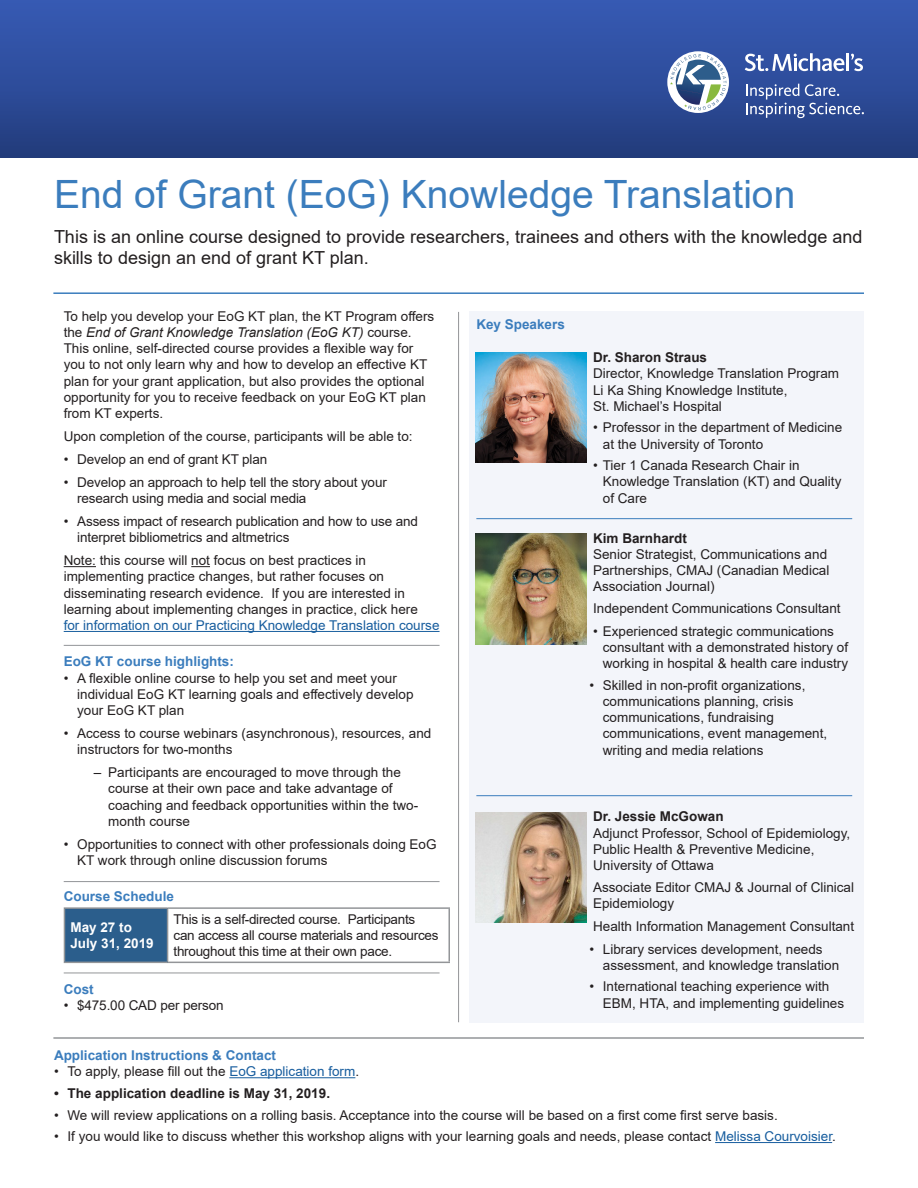
<style>
.page{position:relative;width:918px;height:1188px;background:#fff}
.page>*{position:absolute;margin:0;border:0;box-sizing:border-box;transform-origin:0 0}
.t1{font:39px "Arial";color:#3b7dbd}
.t2{font:18px/21.6px "Arial";color:#231f20}
.t3{font:13.5px/16.2px "Arial";color:#231f20}
.t4{font:13.5px/16.2px "Arial";letter-spacing:-.02em;color:#231f20}
.t5{font:700 13.5px "Arial";color:#3b7dbd}
.t6{font:700 13.5px "Arial";color:#231f20}
.t7{font:700 13.5px "Arial";color:#fff}
.s1{font-style:italic}
.s2{color:#175d9e}
</style>
<div class="page">
<div style="left:469px;top:311px;width:395px;height:711px;background:#f3f5fa"></div>
<div style="left:0;top:0;width:918px;height:158px;background:linear-gradient(to bottom,#385cb7,#233d7e)"></div>
<svg style="left:667px;top:51px;width:62px;height:62px"></svg>
<svg style="left:670px;top:54px;width:56px;height:56px"></svg>
<svg style="left:746px;top:84px;width:118px;height:34px;background:#5069a7"></svg>
<svg style="left:745px;top:53px;width:118px;height:18px"></svg>
<hr style="left:64px;top:566px;width:32px;height:1px;background:#231f20">
<svg style="left:191px;top:566px;width:19px;height:1px"></svg>
<hr style="left:64px;top:631px;width:376px;height:1px;background:#175d9e">
<div style="left:64px;top:908px;width:104px;height:54px;background:#2b5e8c"></div>
<hr style="left:64px;top:907px;width:104px;height:2px;background:#939598">
<hr style="left:64px;top:909px;width:1px;height:53px;background:#939598">
<hr style="left:168px;top:907px;width:282px;height:2px;background:#939598">
<hr style="left:167px;top:909px;width:1px;height:53px;background:#939598">
<hr style="left:448px;top:909px;width:2px;height:53px;background:#939598">
<hr style="left:64px;top:962px;width:104px;height:1px;background:#939598">
<hr style="left:168px;top:962px;width:282px;height:1px;background:#939598">
<hr style="left:229px;top:1077px;width:126px;height:1px;background:#175d9e">
<hr style="left:715px;top:1142px;width:117px;height:1px;background:#175d9e">
<hr style="left:53px;top:1037px;width:811px;height:2px;background:#939598">
<hr style="left:53px;top:292px;width:811px;height:2px;background:#3b7dbd">
<hr style="left:458px;top:312px;width:1px;height:710px;background:#939598">
<hr style="left:64px;top:645px;width:376px;height:1px;background:#939598">
<hr style="left:476px;top:518px;width:376px;height:1px;background:#3b7dbd">
<hr style="left:476px;top:795px;width:376px;height:1px;background:#3b7dbd">
<hr style="left:64px;top:881px;width:376px;height:1px;background:#939598">
<hr style="left:64px;top:973px;width:376px;height:1px;background:#939598">
<img style="left:476px;top:352px;width:110px;height:111px">
<img style="left:476px;top:534px;width:110px;height:110px">
<svg style="left:476px;top:812px;width:110px;height:110px;background:#bca894"></svg>
<p class="t1" style="left:54px;top:167px;width:743px">End of Grant (EoG) Knowledge Translation</p>
<p class="t2" style="left:54px;top:226px;width:810px">This is an online course designed to provide researchers, trainees and others with the knowledge and skills to design an end of grant KT plan.</p>
<p class="t3" style="left:64px;top:308px;width:372px">To help you develop your EoG KT plan, the KT Program offers the <span class="s1">End of Grant Knowledge Translation (EoG KT)</span> course.<br>This online, self-directed course provides a flexible way for you to not only learn why and how to develop an effective KT plan for your grant application, but also provides the optional opportunity for you to receive feedback on your EoG KT plan from KT experts.</p>
<p class="t3" style="left:64px;top:428px;width:350px">Upon completion of the course, participants will be able to:</p>
<p class="t3" style="left:64px;top:451px;width:205px">• Develop an end of grant KT plan</p>
<p class="t3" style="left:77px;top:474px;width:311px;text-indent:-14px">• Develop an approach to help tell the story about your research using media and social media</p>
<p class="t3" style="left:77px;top:513px;width:342px;text-indent:-14px">• Assess impact of research publication and how to use and interpret bibliometrics and altmetrics</p>
<p class="t3" style="left:64px;top:552px;width:377px">Note: this course will not focus on best practices in implementing practice changes, but rather focuses on disseminating research evidence. If you are interested in learning about implementing changes in practice, click here<br><span class="s2">for information on our Practicing Knowledge Translation course</span></p>
<p class="t5" style="left:64px;top:652px;width:172px">EoG KT course highlights:</p>
<p class="t3" style="left:77px;top:670px;width:338px;text-indent:-14px">• A flexible online course to help you set and meet your individual EoG KT learning goals and effectively develop your EoG KT plan</p>
<p class="t3" style="left:77px;top:725px;width:356px;text-indent:-14px">• Access to course webinars (asynchronous), resources, and instructors for two-months</p>
<p class="t3" style="left:108px;top:764px;width:311px;text-indent:-15px">‒ Participants are encouraged to move through the course at their own pace and take advantage of coaching and feedback opportunities within the two&shy;month course</p>
<p class="t3" style="left:77px;top:836px;width:361px;text-indent:-14px">• Opportunities to connect with other professionals doing EoG<br>KT work through online discussion forums</p>
<p class="t5" style="left:64px;top:887px;width:112px">Course Schedule</p>
<p class="t7" style="left:70px;top:918px;width:63px">May 27 to</p>
<p class="t7" style="left:70px;top:934px;width:85px">July 31, 2019</p>
<p class="t5" style="left:476px;top:315px;width:90px">Key Speakers</p>
<p class="t6" style="left:593px;top:348px;width:116px">Dr. Sharon Straus</p>
<p class="t3" style="left:593px;top:366px;width:248px">Director, Knowledge Translation Program<br>Li Ka Shing Knowledge Institute,<br>St. Michael’s Hospital</p>
<p class="t3" style="left:603px;top:420px;width:241px;text-indent:-10px">• Professor in the department of Medicine at the University of Toronto</p>
<p class="t3" style="left:603px;top:457px;width:240px;text-indent:-10px">• Tier 1 Canada Research Chair in<br>Knowledge Translation (KT) and Quality of Care</p>
<p class="t6" style="left:593px;top:528px;width:95px">Kim Barnhardt</p>
<p class="t3" style="left:593px;top:546px;width:238px">Senior Strategist, Communications and<br>Partnerships, CMAJ (Canadian Medical<br>Association Journal)</p>
<p class="t3" style="left:593px;top:600px;width:249px">Independent Communications Consultant</p>
<p class="t3" style="left:603px;top:623px;width:247px;text-indent:-10px">• Experienced strategic communications consultant with a demonstrated history of working in hospital &amp; health care industry</p>
<p class="t3" style="left:603px;top:677px;width:226px;text-indent:-14px">• Skilled in non-profit organizations, communications planning, crisis communications, fundraising communications, event management, writing and media relations</p>
<p class="t6" style="left:593px;top:807px;width:132px">Dr. Jessie McGowan</p>
<p class="t3" style="left:593px;top:825px;width:259px">Adjunct Professor, School of Epidemiology,<br>Public Health &amp; Preventive Medicine,<br>University of Ottawa</p>
<p class="t3" style="left:593px;top:879px;width:263px">Associate Editor CMAJ &amp; Journal of Clinical<br>Epidemiology</p>
<p class="t3" style="left:593px;top:918px;width:263px">Health Information Management Consultant</p>
<p class="t3" style="left:603px;top:941px;width:238px;text-indent:-14px">• Library services development, needs assessment, and knowledge translation</p>
<p class="t3" style="left:603px;top:979px;width:243px;text-indent:-14px">• International teaching experience with<br>EBM, HTA, and implementing guidelines</p>
<p class="t4" style="left:174px;top:911px;width:266px">This is a self-directed course. Participants can access all course materials and resources throughout this time at their own pace.</p>
<p class="t5" style="left:64px;top:979px;width:31px">Cost</p>
<p class="t3" style="left:64px;top:997px;width:161px">• $475.00 CAD per person</p>
<p class="t5" style="left:54px;top:1046px;width:224px">Application Instructions &amp; Contact</p>
<p class="t3" style="left:54px;top:1063px;width:307px">• To apply, please fill out the <span class="s2">EoG application form</span>.</p>
<p class="t6" style="left:54px;top:1084px;width:278px">• The application deadline is May 31, 2019.</p>
<p class="t3" style="left:54px;top:1107px;width:725px">• We will review applications on a rolling basis. Acceptance into the course will be based on a first come first serve basis.</p>
<p class="t3" style="left:54px;top:1128px;width:783px">• If you would like to discuss whether this workshop aligns with your learning goals and needs, please contact <span class="s2">Melissa Courvoisier</span>.</p>
</div>
